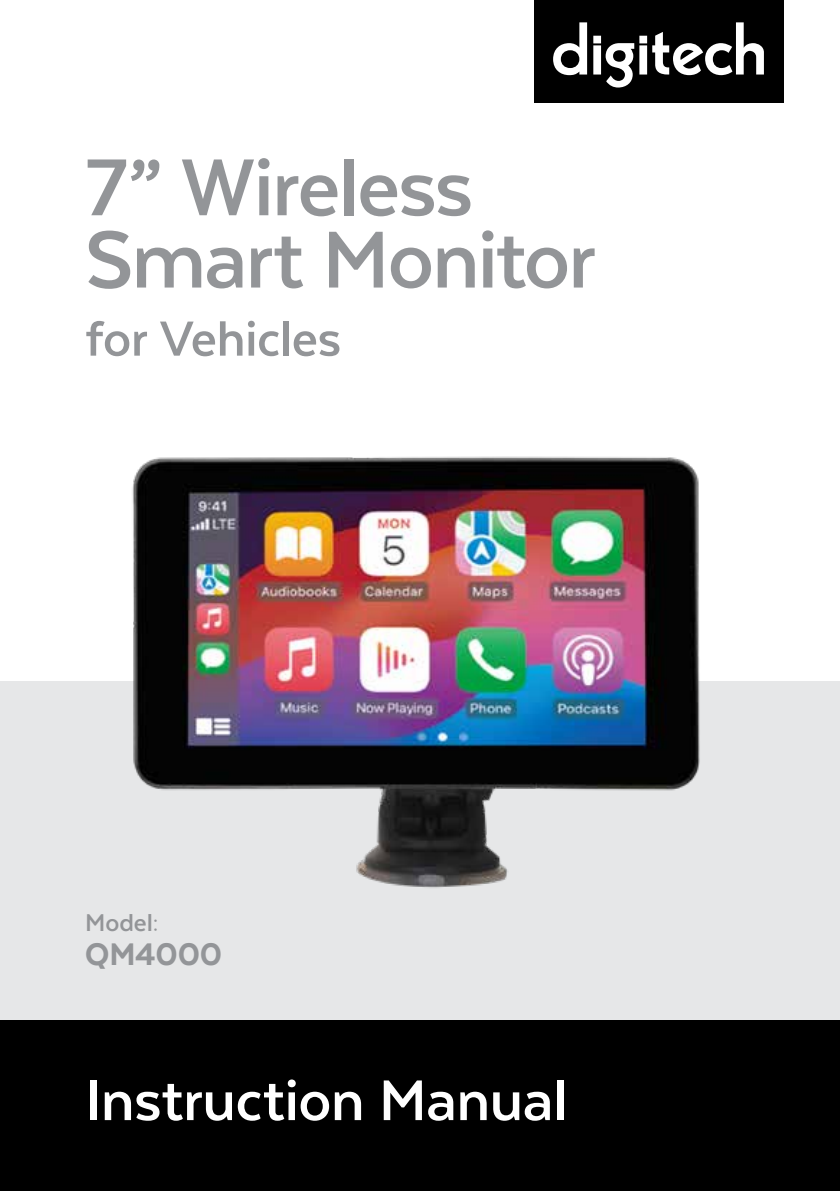
<style>
.page{position:relative;width:840px;height:1191px;background:#fff}
.page>*{position:absolute;margin:0;border:0;box-sizing:border-box;transform-origin:0 0}
.t1{font:700 92.8px/72.2px "Texta";letter-spacing:-.02em;color:#939598}
.t2{font:700 66px "Texta";letter-spacing:-.01em;color:#fff}
.t3{font:700 56.8px "Texta";letter-spacing:-.01em;color:#939598}
.t4{font:800 36px "Texta";letter-spacing:-.005em;color:#939598}
.t5{font:700 28px "Texta";color:#939598}
</style>
<div class="page">
<div style="left:0;top:681px;width:839px;height:510px;background:#e6e7e8"></div>
<div style="left:0;top:1020px;width:839px;height:171px;background:#000"></div>
<div style="left:533px;top:0;width:249px;height:103px;background:#000"></div>
<svg style="left:553px;top:22px;width:33px;height:53px"></svg>
<svg style="left:652px;top:22px;width:111px;height:53px"></svg>
<svg style="left:593px;top:36px;width:53px;height:52px"></svg>
<img style="left:132px;top:456px;width:568px;height:432px">
<p class="t1" style="left:85px;top:150px;width:512px">7” Wireless<br>Smart Monitor</p>
<p class="t3" style="left:85px;top:309px;width:257px">for Vehicles</p>
<p class="t5" style="left:85px;top:908px;width:75px">Model:</p>
<p class="t4" style="left:85px;top:935px;width:138px">QM4000</p>
<p class="t2" style="left:85px;top:1066px;width:483px">Instruction Manual</p>
</div>
